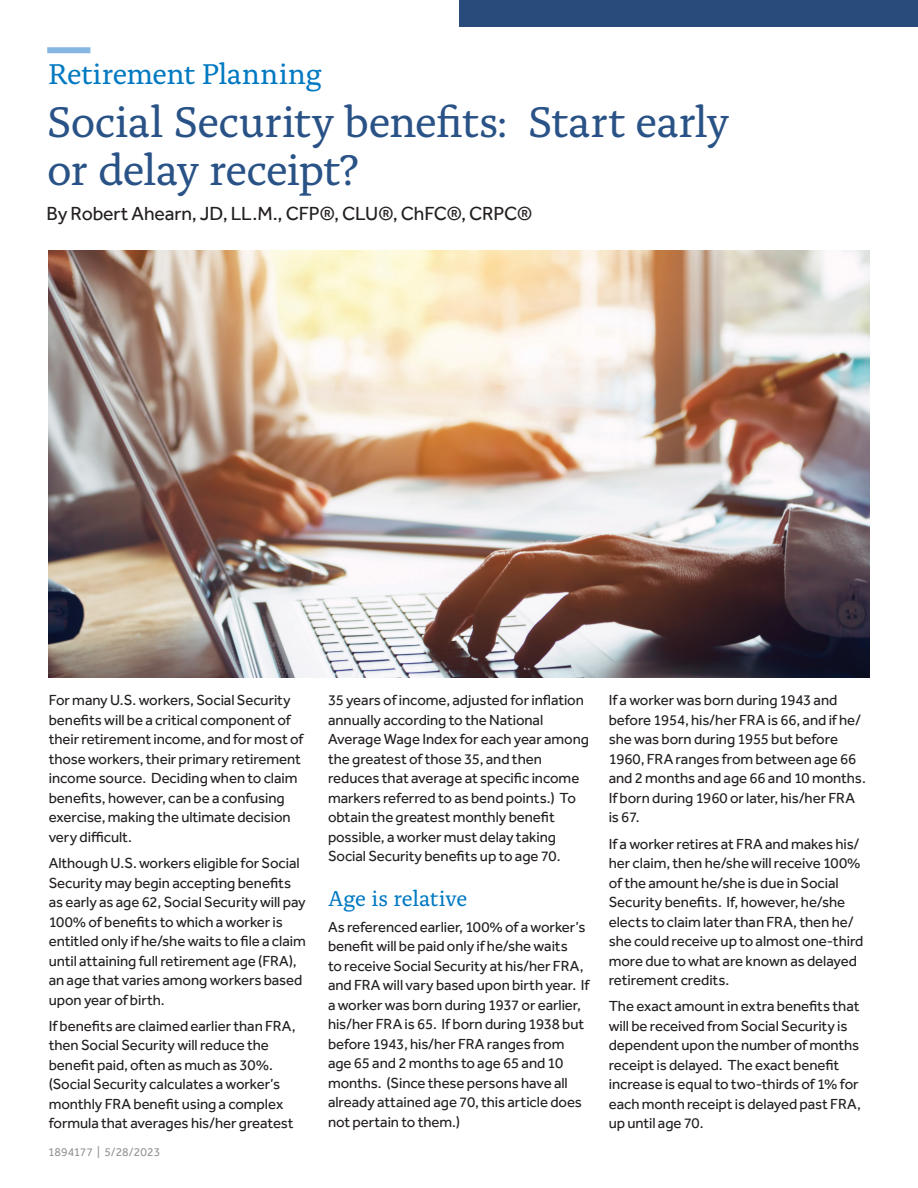
<style>
.page{position:relative;width:918px;height:1188px;background:#fff}
.page>*{position:absolute;margin:0;border:0;box-sizing:border-box;transform-origin:0 0}
.t1{font:45px "Alda Pro";letter-spacing:-.02em;color:#295286}
.t2{font:30px "Alda Pro";letter-spacing:-.015em;color:#0079c2}
.Body_New{font:22.5px "Alda Pro";letter-spacing:-.01em;color:#0079c2}
.t3{font:19.5px "Effra Pro";letter-spacing:-.01em;color:#231f20}
.body_effra_10_12{font:15px/19.5px "Effra Pro";letter-spacing:-.005em;color:#231f20}
.Body_New-2{font:12px "Effra Pro";letter-spacing:.005em;color:#939598}
</style>
<div class="page">
<div style="left:47px;top:47px;width:43px;height:6px;background:#86b7e2"></div>
<div style="left:459px;top:0;width:459px;height:27px;background:#294b7b"></div>
<img style="left:49px;top:251px;width:821px;height:427px">
<p class="t2" style="left:48px;top:51px;width:275px">Retirement Planning</p>
<p class="t1" style="left:47px;top:89px;width:683px">Social Security benefits: Start early</p>
<p class="t1" style="left:47px;top:137px;width:313px">or delay receipt?</p>
<p class="t3" style="left:46px;top:202px;width:488px">By Robert Ahearn, JD, LL.M., CFP®, CLU®, ChFC®, CRPC®</p>
<p class="body_effra_10_12" style="left:49px;top:690px;width:256px">For many U.S. workers, Social Security benefits will be a critical component of their retirement income, and for most of those workers, their primary retirement income source. Deciding when to claim benefits, however, can be a confusing exercise, making the ultimate decision very difficult.</p>
<p class="body_effra_10_12" style="left:49px;top:853px;width:259px">Although U.S. workers eligible for Social Security may begin accepting benefits as early as age 62, Social Security will pay 100% of benefits to which a worker is entitled only if he/she waits to file a claim until attaining full retirement age (FRA), an age that varies among workers based upon year of birth.</p>
<p class="body_effra_10_12" style="left:49px;top:1016px;width:249px">If benefits are claimed earlier than FRA, then Social Security will reduce the benefit paid, often as much as 30%. (Social Security calculates a worker’s monthly FRA benefit using a complex formula that averages his/her greatest</p>
<p class="Body_New-2" style="left:48px;top:1145px;width:114px">1894177 | 5/28/2023</p>
<p class="body_effra_10_12" style="left:328px;top:690px;width:263px">35 years of income, adjusted for inflation annually according to the National Average Wage Index for each year among the greatest of those 35, and then reduces that average at specific income markers referred to as bend points.) To obtain the greatest monthly benefit possible, a worker must delay taking Social Security benefits up to age 70.</p>
<p class="Body_New" style="left:328px;top:881px;width:141px">Age is relative</p>
<p class="body_effra_10_12" style="left:328px;top:917px;width:263px">As referenced earlier, 100% of a worker’s benefit will be paid only if he/she waits<br>to receive Social Security at his/her FRA, and FRA will vary based upon birth year. If a worker was born during 1937 or earlier, his/her FRA is 65. If born during 1938 but before 1943, his/her FRA ranges from age 65 and 2 months to age 65 and 10 months. (Since these persons have all already attained age 70, this article does not pertain to them.)</p>
<p class="body_effra_10_12" style="left:609px;top:690px;width:259px">If a worker was born during 1943 and before 1954, his/her FRA is 66, and if he/ she was born during 1955 but before<br>1960, FRA ranges from between age 66 and 2 months and age 66 and 10 months.<br>If born during 1960 or later, his/her FRA is 67.</p>
<p class="body_effra_10_12" style="left:609px;top:834px;width:256px">If a worker retires at FRA and makes his/ her claim, then he/she will receive 100% of the amount he/she is due in Social Security benefits. If, however, he/she elects to claim later than FRA, then he/ she could receive up to almost one-third more due to what are known as delayed retirement credits.</p>
<p class="body_effra_10_12" style="left:609px;top:996px;width:254px">The exact amount in extra benefits that will be received from Social Security is dependent upon the number of months receipt is delayed. The exact benefit increase is equal to two-thirds of 1% for each month receipt is delayed past FRA, up until age 70.</p>
</div>
